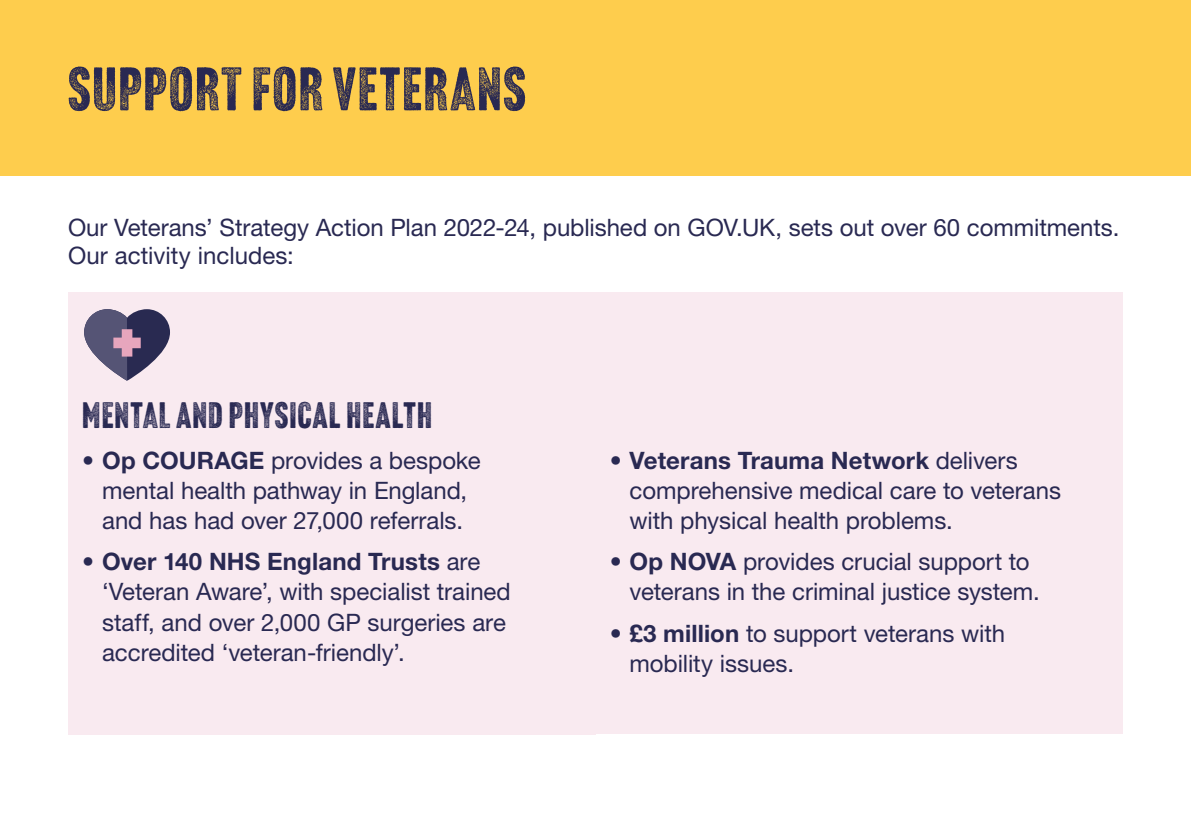
<style>
.page{position:relative;width:1191px;height:840px;background:#fff}
.page>*{position:absolute;margin:0;border:0;box-sizing:border-box;transform-origin:0 0}
.Heading_1{font:60px "Headline Gothic ATF Rough No.1";letter-spacing:.03em;color:#292952}
.Heading_2___shaded{font:36px "Headline Gothic ATF Rough No.1";letter-spacing:.035em;color:#292952}
.Body{font:24px/30px "Helvetica Neue LT Pro";letter-spacing:-.005em;color:#292952}
.s1{font-weight:700}
</style>
<div class="page">
<div style="left:0;top:0;width:1191px;height:176px;background:#fecd4d"></div>
<div style="left:68px;top:292px;width:1055px;height:158px;background:#f9eaf0"></div>
<div style="left:68px;top:437px;width:527px;height:113px;background:#f9eaf0"></div>
<div style="left:68px;top:539px;width:527px;height:195px;background:#f9eaf0"></div>
<div style="left:595px;top:437px;width:528px;height:113px;background:#f9eaf0"></div>
<div style="left:595px;top:539px;width:528px;height:82px;background:#f9eaf0"></div>
<div style="left:595px;top:610px;width:528px;height:124px;background:#f9eaf0"></div>
<svg style="left:84px;top:309px;width:86px;height:71px"></svg>
<h1 class="Heading_1" style="left:68px;top:54px;width:459px">SUPPORT FOR VETERANS</h1>
<p class="Body" style="left:68px;top:212px;width:1052px;line-height:28.8px">Our Veterans’ Strategy Action Plan 2022-24, published on GOV.UK, sets out over 60 commitments.<br>Our activity includes:</p>
<h2 class="Heading_2___shaded" style="left:82px;top:393px;width:351px">MENTAL AND PHYSICAL HEALTH</h2>
<p class="Body" style="left:82px;top:445px;width:400px;text-align:center">• <span class="s1">Op COURAGE</span> provides a bespoke mental health pathway in England, and has had over 27,000 referrals.</p>
<p class="Body" style="left:102px;top:546px;width:410px;text-indent:-20px">• <span class="s1">Over 140 NHS England Trusts</span> are ‘Veteran Aware’, with specialist trained staff, and over 2,000 GP surgeries are accredited ‘veteran-friendly’.</p>
<p class="Body" style="left:629px;top:445px;width:433px;text-indent:-20px">• <span class="s1">Veterans Trauma Network</span> delivers comprehensive medical care to veterans with physical health problems.</p>
<p class="Body" style="left:629px;top:546px;width:412px;text-indent:-20px">• <span class="s1">Op NOVA</span> provides crucial support to veterans in the criminal justice system.</p>
<p class="Body" style="left:629px;top:617px;width:377px;text-indent:-20px">• <span class="s1">£3 million</span> to support veterans with mobility issues.</p>
</div>
